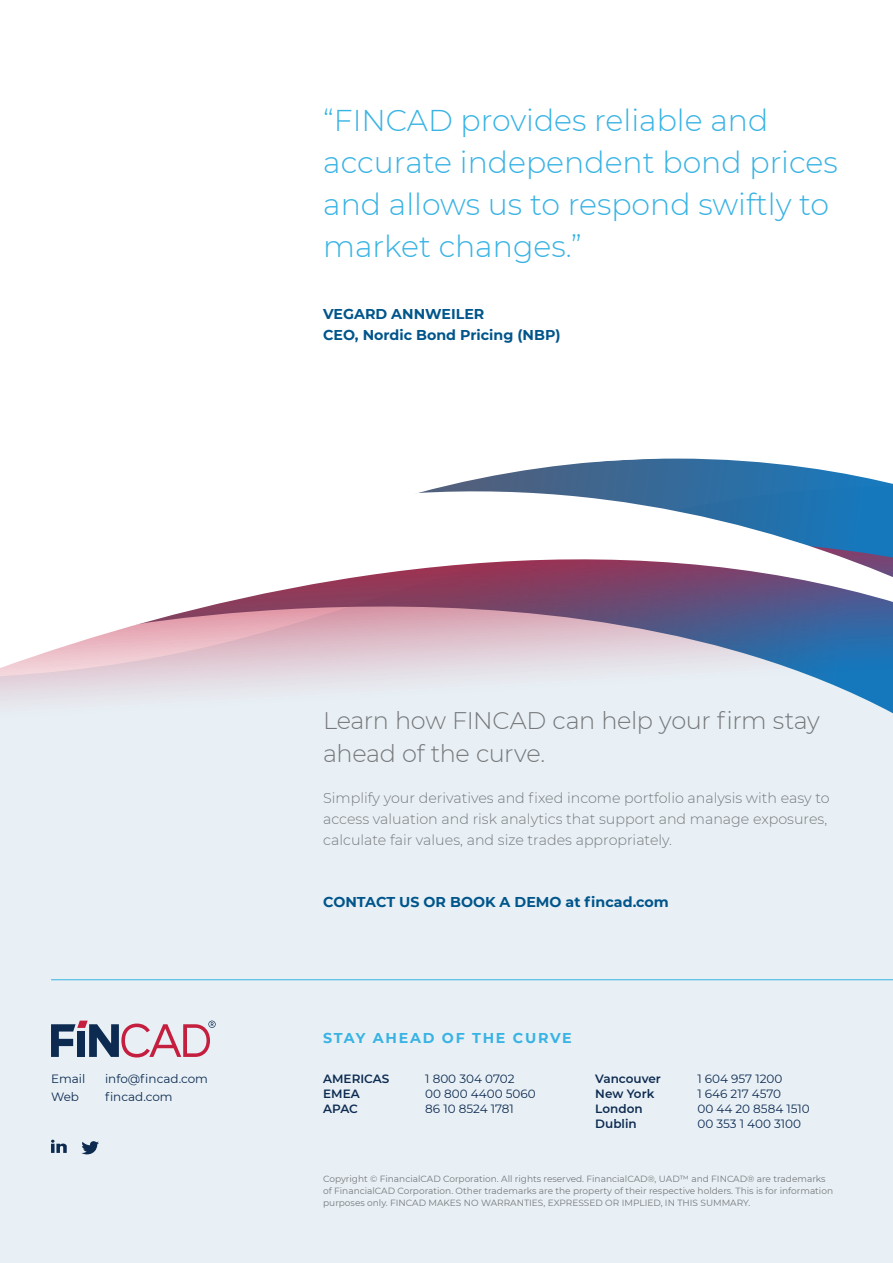
<style>
.page{position:relative;width:893px;height:1263px;background:#fff}
.page>*{position:absolute;margin:0;border:0;box-sizing:border-box;transform-origin:0 0}
.t1{font:300 30px/42px "Montserrat";color:#38b3e4}
.t2{font:300 24px/33px "Montserrat";letter-spacing:-.02em;color:#76787b}
.t3{font:300 14.25px/21px "Montserrat";color:#76787b}
.t4{font:700 14.25px/21px "Montserrat";color:#00558b}
.t5{font:700 14.25px "Montserrat";letter-spacing:.12em;color:#38b3e4}
.t6{font:12px "Montserrat";color:#0d2b51}
.t7{font:600 12px "Montserrat";color:#0d2b51}
.t8{font:9px/12px "Montserrat";color:#76787b}
</style>
<div class="page">
<div style="left:0;top:792px;width:893px;height:471px;background:#e8f0f5"></div>
<div style="left:0;top:733px;width:893px;height:59px;background:#e8f0f5"></div>
<svg style="left:0;top:458px;width:893px;height:275px"></svg>
<svg style="left:81px;top:1141px;width:18px;height:13px"></svg>
<svg style="left:51px;top:1140px;width:16px;height:13px"></svg>
<svg style="left:51px;top:1020px;width:165px;height:37px;background:#b0a1b2"></svg>
<hr style="left:51px;top:979px;width:842px;height:1px;background:#38b3e4">
<h1 class="t1" style="left:323px;top:98px;width:516px">“FINCAD provides reliable and accurate independent bond prices and allows us to respond swiftly to market changes.”</h1>
<h3 class="t4" style="left:323px;top:302px;width:239px">VEGARD ANNWEILER<br>CEO, Nordic Bond Pricing (NBP)</h3>
<h3 class="t6" style="left:51px;top:1071px;width:36px">Email</h3>
<h3 class="t6" style="left:105px;top:1071px;width:104px">info@fincad.com</h3>
<h3 class="t6" style="left:51px;top:1089px;width:30px">Web</h3>
<h3 class="t6" style="left:105px;top:1089px;width:69px">fincad.com</h3>
<h2 class="t2" style="left:323px;top:703px;width:498px">Learn how FINCAD can help your firm stay ahead of the curve.</h2>
<h3 class="t3" style="left:323px;top:787px;width:508px">Simplify your derivatives and fixed income portfolio analysis with easy to access valuation and risk analytics that support and manage exposures, calculate fair values, and size trades appropriately.</h3>
<h3 class="t4" style="left:323px;top:891px;width:347px">CONTACT US OR BOOK A DEMO at fincad.com</h3>
<h3 class="t5" style="left:323px;top:1027px;width:250px">STAY AHEAD OF THE CURVE</h3>
<h3 class="t7" style="left:323px;top:1070px;width:68px">AMERICAS</h3>
<h3 class="t6" style="left:425px;top:1071px;width:91px">1 800 304 0702</h3>
<h3 class="t7" style="left:323px;top:1085px;width:38px">EMEA</h3>
<h3 class="t6" style="left:425px;top:1086px;width:112px">00 800 4400 5060</h3>
<h3 class="t7" style="left:323px;top:1100px;width:36px">APAC</h3>
<h3 class="t6" style="left:425px;top:1101px;width:90px">86 10 8524 1781</h3>
<h3 class="t7" style="left:595px;top:1070px;width:67px">Vancouver</h3>
<h3 class="t6" style="left:697px;top:1071px;width:86px">1 604 957 1200</h3>
<h3 class="t7" style="left:595px;top:1085px;width:60px">New York</h3>
<h3 class="t6" style="left:697px;top:1086px;width:85px">1 646 217 4570</h3>
<h3 class="t7" style="left:595px;top:1100px;width:49px">London</h3>
<h3 class="t6" style="left:697px;top:1101px;width:114px">00 44 20 8584 1510</h3>
<h3 class="t7" style="left:595px;top:1115px;width:43px">Dublin</h3>
<h3 class="t6" style="left:697px;top:1116px;width:105px">00 353 1 400 3100</h3>
<p class="t8" style="left:323px;top:1173px;width:511px">Copyright © FinancialCAD Corporation. All rights reserved. FinancialCAD®, UAD™ and FINCAD® are trademarks of FinancialCAD Corporation. Other trademarks are the property of their respective holders. This is for information purposes only. FINCAD MAKES NO WARRANTIES, EXPRESSED OR IMPLIED, IN THIS SUMMARY.</p>
</div>
